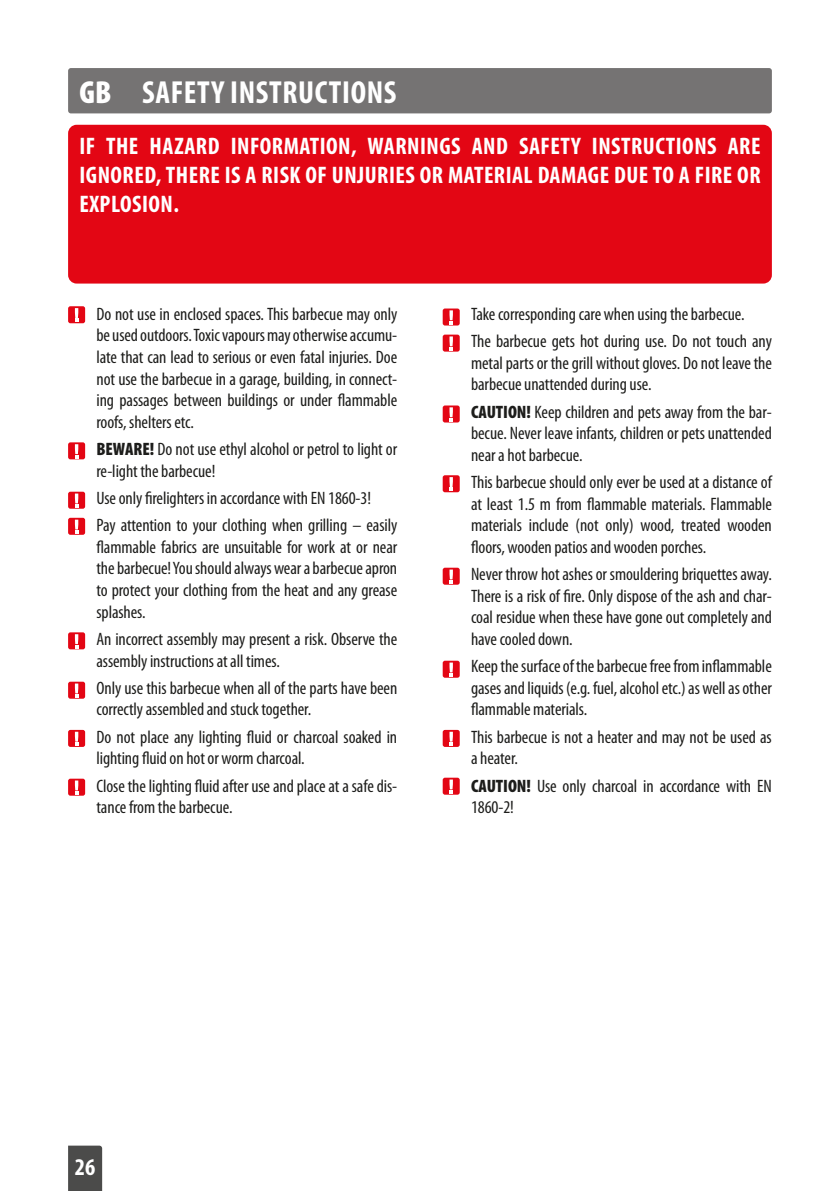
<style>
.page{position:relative;width:840px;height:1191px;background:#fff}
.page>*{position:absolute;margin:0;border:0;box-sizing:border-box;transform-origin:0 0}
.t1{font:700 condensed 32px "Myriad Pro";letter-spacing:.02em;color:#fff}
.t2{font:900 condensed 32px "Myriad Pro";color:#fff}
.t3{font:700 condensed 24px/28.8px "Myriad Pro";letter-spacing:.02em;color:#fff;text-align:justify}
.t4{font:condensed 18px/21.6px "Myriad Pro";letter-spacing:-.005em;color:#1d1d1b;text-align:justify}
.s1{font-weight:900}
</style>
<div class="page">
<div style="left:68px;top:1145px;width:34px;height:46px;background:#4b4b4a"></div>
<div style="left:68px;top:68px;width:703px;height:45px;background:#757373;border-radius:3px"></div>
<div style="left:68px;top:125px;width:703px;height:158px;background:#e30614;border-radius:9px"></div>
<div style="left:68px;top:730px;width:17px;height:17px;background:#e30614;border-radius:2px"></div>
<svg style="left:75px;top:731px;width:3px;height:14px"></svg>
<div style="left:68px;top:778px;width:17px;height:17px;background:#e30614;border-radius:2px"></div>
<svg style="left:75px;top:780px;width:3px;height:14px"></svg>
<div style="left:68px;top:306px;width:17px;height:17px;background:#e30614;border-radius:2px"></div>
<svg style="left:75px;top:308px;width:3px;height:14px"></svg>
<div style="left:68px;top:518px;width:17px;height:17px;background:#e30614;border-radius:2px"></div>
<svg style="left:75px;top:519px;width:3px;height:14px"></svg>
<div style="left:68px;top:492px;width:17px;height:17px;background:#e30614;border-radius:2px"></div>
<svg style="left:75px;top:493px;width:3px;height:14px"></svg>
<div style="left:68px;top:442px;width:17px;height:17px;background:#e30614;border-radius:2px"></div>
<svg style="left:75px;top:444px;width:3px;height:14px"></svg>
<div style="left:68px;top:632px;width:17px;height:17px;background:#e30614;border-radius:2px"></div>
<svg style="left:75px;top:634px;width:3px;height:14px"></svg>
<div style="left:68px;top:681px;width:17px;height:17px;background:#e30614;border-radius:2px"></div>
<svg style="left:75px;top:683px;width:3px;height:14px"></svg>
<div style="left:442px;top:567px;width:17px;height:18px;background:#e30614;border-radius:2px"></div>
<svg style="left:449px;top:569px;width:3px;height:14px"></svg>
<div style="left:442px;top:475px;width:17px;height:17px;background:#e30614;border-radius:2px"></div>
<svg style="left:449px;top:477px;width:3px;height:14px"></svg>
<div style="left:442px;top:405px;width:17px;height:17px;background:#e30614;border-radius:2px"></div>
<svg style="left:449px;top:407px;width:3px;height:14px"></svg>
<div style="left:442px;top:334px;width:17px;height:17px;background:#e30614;border-radius:2px"></div>
<svg style="left:449px;top:336px;width:3px;height:14px"></svg>
<div style="left:442px;top:308px;width:17px;height:17px;background:#e30614;border-radius:2px"></div>
<svg style="left:449px;top:310px;width:3px;height:14px"></svg>
<div style="left:442px;top:660px;width:17px;height:17px;background:#e30614;border-radius:2px"></div>
<svg style="left:449px;top:662px;width:3px;height:14px"></svg>
<div style="left:442px;top:730px;width:17px;height:17px;background:#e30614;border-radius:2px"></div>
<svg style="left:449px;top:731px;width:3px;height:14px"></svg>
<div style="left:442px;top:777px;width:17px;height:17px;background:#e30614;border-radius:2px"></div>
<svg style="left:449px;top:779px;width:3px;height:14px"></svg>
<p class="t2" style="left:79px;top:72px;width:33px">GB</p>
<p class="t1" style="left:142px;top:72px;width:256px">SAFETY INSTRUCTIONS</p>
<p class="t3" style="left:79px;top:131px;width:682px">IF THE HAZARD INFORMATION, WARNINGS AND SAFETY INSTRUCTIONS ARE IGNORED, THERE IS A RISK OF UNJURIES OR MATERIAL DAMAGE DUE TO A FIRE OR EXPLOSION.</p>
<p class="t4" style="left:96px;top:303px;width:302px">Do not use in enclosed spaces. This barbecue may only be used outdoors. Toxic vapours may otherwise accumu&shy;late that can lead to serious or even fatal injuries. Doe not use the barbecue in a garage, building, in connect&shy;ing passages between buildings or under flammable roofs, shelters etc.</p>
<p class="t4" style="left:96px;top:438px;width:302px"><span class="s1">BEWARE!</span> Do not use ethyl alcohol or petrol to light or re-light the barbecue!</p>
<p class="t4" style="left:96px;top:487px;width:276px">Use only firelighters in accordance with EN 1860-3!</p>
<p class="t4" style="left:96px;top:514px;width:302px">Pay attention to your clothing when grilling – easily flammable fabrics are unsuitable for work at or near the barbecue! You should always wear a barbecue apron to protect your clothing from the heat and any grease splashes.</p>
<p class="t4" style="left:96px;top:628px;width:302px">An incorrect assembly may present a risk. Observe the assembly instructions at all times.</p>
<p class="t4" style="left:96px;top:677px;width:302px">Only use this barbecue when all of the parts have been correctly assembled and stuck together.</p>
<p class="t4" style="left:96px;top:725px;width:302px">Do not place any lighting fluid or charcoal soaked in lighting fluid on hot or worm charcoal.</p>
<p class="t4" style="left:96px;top:774px;width:302px">Close the lighting fluid after use and place at a safe dis&shy;tance from the barbecue.</p>
<p class="t4" style="left:471px;top:303px;width:275px">Take corresponding care when using the barbecue.</p>
<p class="t4" style="left:471px;top:330px;width:302px">The barbecue gets hot during use. Do not touch any metal parts or the grill without gloves. Do not leave the barbecue unattended during use.</p>
<p class="t4" style="left:471px;top:400px;width:302px"><span class="s1">CAUTION!</span> Keep children and pets away from the bar&shy;becue. Never leave infants, children or pets unattended near a hot barbecue.</p>
<p class="t4" style="left:471px;top:471px;width:302px">This barbecue should only ever be used at a distance of at least 1.5 m from flammable materials. Flammable materials include (not only) wood, treated wooden floors, wooden patios and wooden porches.</p>
<p class="t4" style="left:471px;top:563px;width:302px">Never throw hot ashes or smouldering briquettes away.<br>There is a risk of fire. Only dispose of the ash and char&shy;coal residue when these have gone out completely and have cooled down.</p>
<p class="t4" style="left:471px;top:655px;width:302px">Keep the surface of the barbecue free from inflammable gases and liquids (e.g. fuel, alcohol etc.) as well as other flammable materials.</p>
<p class="t4" style="left:471px;top:725px;width:302px">This barbecue is not a heater and may not be used as a heater.</p>
<p class="t4" style="left:471px;top:774px;width:302px"><span class="s1">CAUTION!</span> Use only charcoal in accordance with EN<br>1860-2!</p>
<h2 class="t3" style="left:75px;top:1152px;width:22px">26</h2>
</div>
